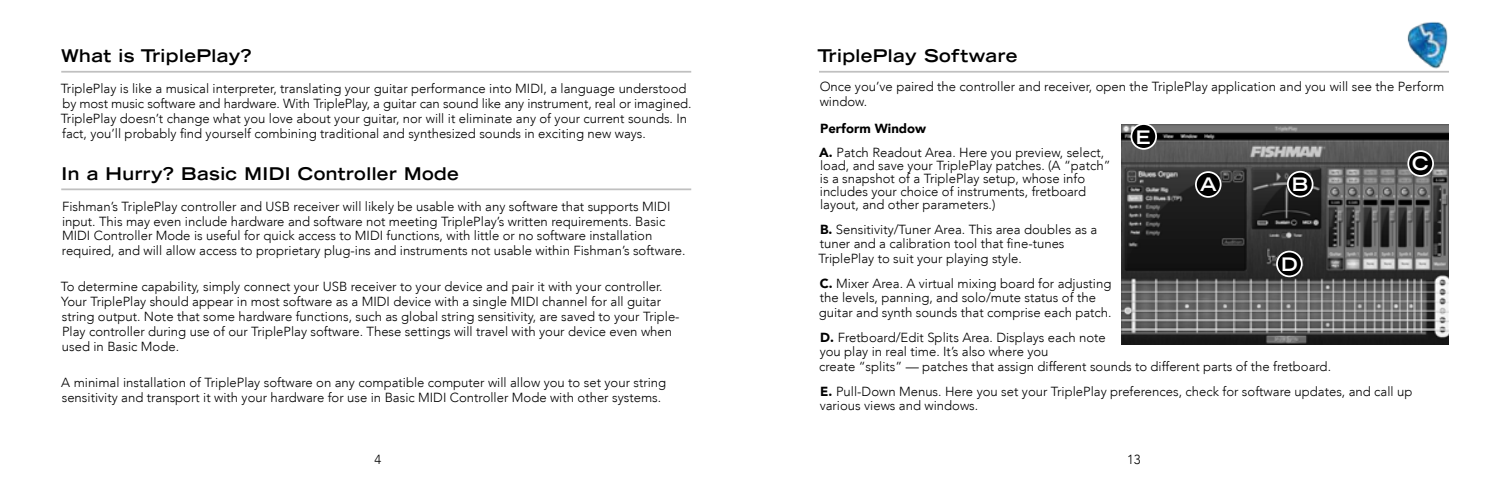
<style>
.page{position:relative;width:1512px;height:489px;background:#fff}
.page>*{position:absolute;margin:0;border:0;box-sizing:border-box;transform-origin:0 0}
.t1{font:700 expanded 18.55px "Trade Gothic LT Std";color:#fff}
.t2{font:700 expanded 17.5px "Trade Gothic LT Std";letter-spacing:.025em;color:#000}
.t3{font:300 13.12px/14.9px "Avenir LT";color:#000}
.s1{font-weight:900}
</style>
<div class="page">
<hr style="left:819px;top:71px;width:630px;height:2px;background:#c0c0c0">
<hr style="left:61px;top:71px;width:630px;height:2px;background:#c0c0c0">
<hr style="left:61px;top:188px;width:630px;height:2px;background:#c0c0c0">
<img style="left:1407px;top:22px;width:41px;height:47px">
<img style="left:1121px;top:124px;width:328px;height:220px">
<div style="left:1131px;top:124px;width:25px;height:25px;background:#000;border-radius:50%"></div>
<div style="left:1131px;top:123px;width:26px;height:26px;border:2px solid #fff;border-radius:50%"></div>
<div style="left:1196px;top:172px;width:25px;height:25px;background:#000;border-radius:50%"></div>
<div style="left:1195px;top:171px;width:27px;height:26px;border:2px solid #fff;border-radius:50%"></div>
<div style="left:1288px;top:171px;width:25px;height:25px;background:#000;border-radius:50%"></div>
<div style="left:1287px;top:171px;width:26px;height:26px;border:2px solid #fff;border-radius:50%"></div>
<div style="left:1277px;top:251px;width:25px;height:25px;background:#000;border-radius:50%"></div>
<div style="left:1276px;top:250px;width:27px;height:27px;border:2px solid #fff;border-radius:50%"></div>
<div style="left:1408px;top:151px;width:25px;height:25px;background:#000;border-radius:50%"></div>
<div style="left:1407px;top:150px;width:27px;height:27px;border:2px solid #fff;border-radius:50%"></div>
<h2 class="t2" style="left:61px;top:45px;width:192px">What is TriplePlay?</h2>
<p class="t3" style="left:61px;top:81px;width:632px">TriplePlay is like a musical interpreter, translating your guitar performance into MIDI, a language understood by most music software and hardware. With TriplePlay, a guitar can sound like any instrument, real or imagined.<br>TriplePlay doesn’t change what you love about your guitar, nor will it eliminate any of your current sounds. In fact, you’ll probably find yourself combining traditional and synthesized sounds in exciting new ways.</p>
<h2 class="t2" style="left:62px;top:162px;width:399px">In a Hurry? Basic MIDI Controller Mode</h2>
<p class="t3" style="left:62px;top:198px;width:625px">Fishman’s TriplePlay controller and USB receiver will likely be usable with any software that supports MIDI input. This may even include hardware and software not meeting TriplePlay’s written requirements. Basic MIDI Controller Mode is useful for quick access to MIDI functions, with little or no software installation required, and will allow access to proprietary plug-ins and instruments not usable within Fishman’s software.</p>
<p class="t3" style="left:61px;top:279px;width:621px">To determine capability, simply connect your USB receiver to your device and pair it with your controller.<br>Your TriplePlay should appear in most software as a MIDI device with a single MIDI channel for all guitar string output. Note that some hardware functions, such as global string sensitivity, are saved to your Triple-Play controller during use of our TriplePlay software. These settings will travel with your device even when used in Basic Mode.</p>
<p class="t3" style="left:61px;top:375px;width:606px">A minimal installation of TriplePlay software on any compatible computer will allow you to set your string sensitivity and transport it with your hardware for use in Basic MIDI Controller Mode with other systems.</p>
<h2 class="t2" style="left:817px;top:45px;width:202px">TriplePlay Software</h2>
<p class="t3" style="left:820px;top:79px;width:626px">Once you’ve paired the controller and receiver, open the TriplePlay application and you will see the Perform window.</p>
<p class="t3" style="left:819px;top:116px;width:287px;line-height:24.2px"><span class="s1">Perform Window<br>A.</span> Patch Readout Area. Here you preview, select,</p>
<p class="t3" style="left:820px;top:159px;width:292px;line-height:13.1px">load, and save your TriplePlay patches. (A “patch” is a snapshot of a TriplePlay setup, whose info includes your choice of instruments, fretboard layout, and other parameters.)</p>
<p class="t3" style="left:818px;top:221px;width:280px"><span class="s1">B.</span> Sensitivity/Tuner Area. This area doubles as a tuner and a calibration tool that fine-tunes<br>TriplePlay to suit your playing style.</p>
<p class="t3" style="left:819px;top:275px;width:294px"><span class="s1">C.</span> Mixer Area. A virtual mixing board for adjusting the levels, panning, and solo/mute status of the guitar and synth sounds that comprise each patch.</p>
<p class="t3" style="left:819px;top:329px;width:513px"><span class="s1">D.</span> Fretboard/Edit Splits Area. Displays each note<br>you play in real time. It’s also where you<br>create “splits” — patches that assign different sounds to different parts of the fretboard.</p>
<p class="t3" style="left:820px;top:383px;width:594px"><span class="s1">E.</span> Pull-Down Menus. Here you set your TriplePlay preferences, check for software updates, and call up various views and windows.</p>
<h1 class="t1" style="left:1136px;top:125px;width:16px">E</h1>
<h1 class="t1" style="left:1412px;top:151px;width:18px">C</h1>
<h1 class="t1" style="left:1200px;top:172px;width:18px">A</h1>
<h1 class="t1" style="left:1292px;top:172px;width:18px">B</h1>
<h1 class="t1" style="left:1281px;top:252px;width:18px">D</h1>
<p class="t3" style="left:375px;top:451px;width:8px">4</p>
<p class="t3" style="left:1127px;top:451px;width:15px">13</p>
</div>
